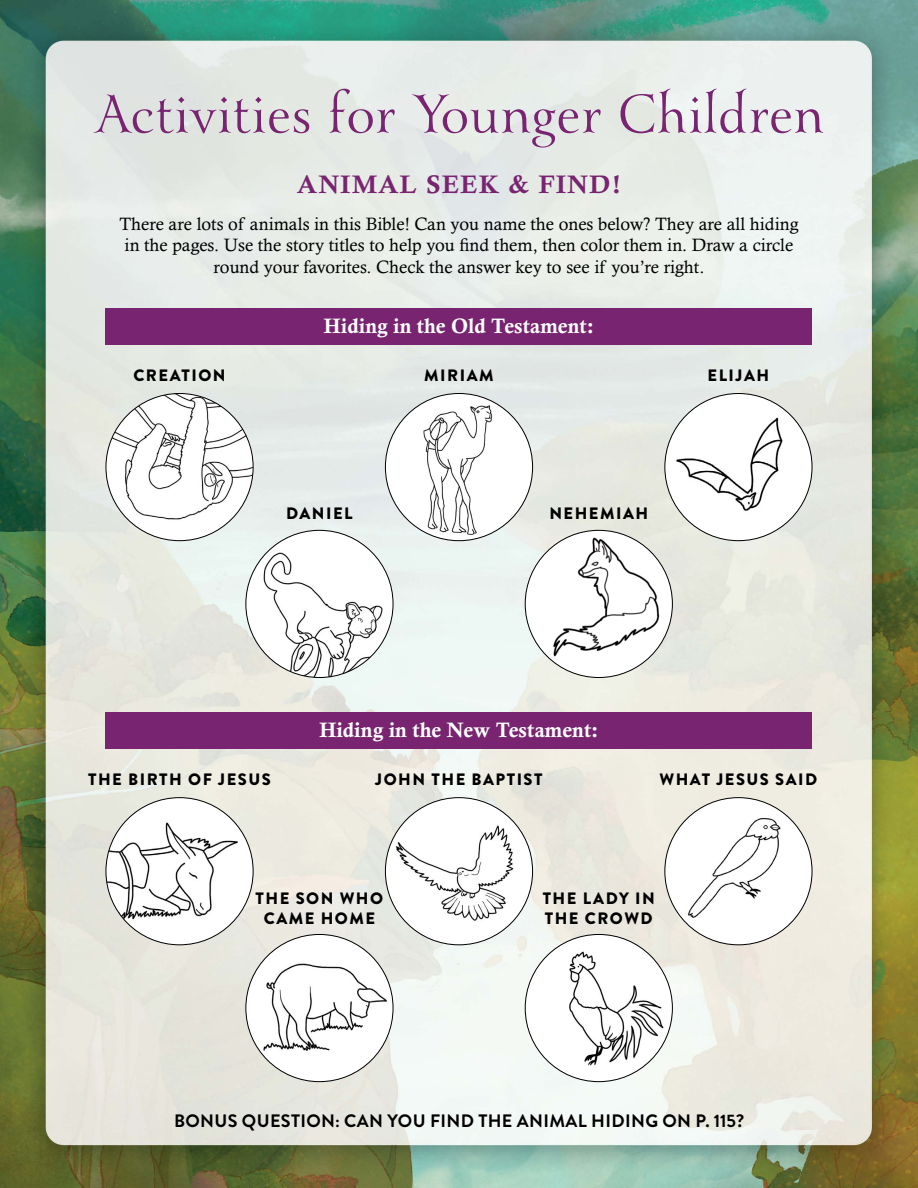
<style>
.page{position:relative;width:918px;height:1188px;background:#fff}
.page>*{position:absolute;margin:0;border:0;box-sizing:border-box;transform-origin:0 0}
.t1{font:51px "Yana R";color:#782471}
.t2{font:700 25.5px "Calisto MT Std";letter-spacing:.06em;color:#782471}
.t3{font:700 21px "Calisto MT Std";color:#fff}
.t4{font:18px/21.6px "Calisto MT Std";color:#000;text-align:center}
.t5{font:700 18px "Brandon Grotesque";letter-spacing:.02em;color:#000}
.t6{font:900 16.5px/19.8px "Brandon Grotesque";letter-spacing:.09em;color:#000;text-align:center}
</style>
<div class="page">
<img style="left:0;top:0;width:918px;height:1188px">
<img style="left:106px;top:394px;width:147px;height:147px;border-radius:74px">
<svg style="left:106px;top:798px;width:147px;height:147px"></svg>
<img style="left:106px;top:803px;width:140px;height:136px">
<img style="left:248px;top:531px;width:145px;height:146px">
<div style="left:246px;top:934px;width:147px;height:148px;background:#fff;border-radius:50%"></div>
<img style="left:258px;top:944px;width:135px;height:123px">
<img style="left:527px;top:530px;width:145px;height:148px">
<img style="left:529px;top:937px;width:143px;height:145px">
<img style="left:665px;top:394px;width:147px;height:147px;border-radius:74px">
<svg style="left:665px;top:798px;width:147px;height:147px"></svg>
<img style="left:668px;top:806px;width:144px;height:134px">
<svg style="left:385px;top:394px;width:148px;height:147px"></svg>
<img style="left:393px;top:394px;width:126px;height:147px">
<img style="left:385px;top:798px;width:148px;height:147px;border-radius:74px">
<div style="left:106px;top:309px;width:706px;height:36px;background:#782471"></div>
<div style="left:106px;top:712px;width:706px;height:36px;background:#782471"></div>
<h1 class="t1" style="left:93px;top:82px;width:733px">Activities for Younger Children</h1>
<h2 class="t2" style="left:297px;top:169px;width:325px">ANIMAL SEEK &amp; FIND!</h2>
<p class="t4" style="left:119px;top:213px;width:681px">There are lots of animals in this Bible! Can you name the ones below? They are all hiding in the pages. Use the story titles to help you find them, then color them in. Draw a circle round your favorites. Check the answer key to see if you’re right.</p>
<p class="t6" style="left:133px;top:366px;width:94px">CREATION</p>
<p class="t3" style="left:324px;top:313px;width:272px">Hiding in the Old Testament:</p>
<p class="t6" style="left:286px;top:504px;width:68px">DANIEL</p>
<p class="t6" style="left:424px;top:366px;width:71px">MIRIAM</p>
<p class="t6" style="left:549px;top:504px;width:100px">NEHEMIAH</p>
<p class="t6" style="left:708px;top:366px;width:63px">ELIJAH</p>
<p class="t6" style="left:88px;top:770px;width:184px">THE BIRTH OF JESUS</p>
<p class="t3" style="left:320px;top:717px;width:280px">Hiding in the New Testament:</p>
<p class="t6" style="left:375px;top:770px;width:169px">JOHN THE BAPTIST</p>
<p class="t6" style="left:659px;top:770px;width:159px">WHAT JESUS SAID</p>
<p class="t6" style="left:256px;top:889px;width:129px">THE SON WHO<br>CAME HOME</p>
<p class="t6" style="left:543px;top:889px;width:114px;text-align:left">THE LADY IN<br>THE CROWD</p>
<p class="t5" style="left:174px;top:1108px;width:572px">BONUS QUESTION: CAN YOU FIND THE ANIMAL HIDING ON P. 115?</p>
</div>
